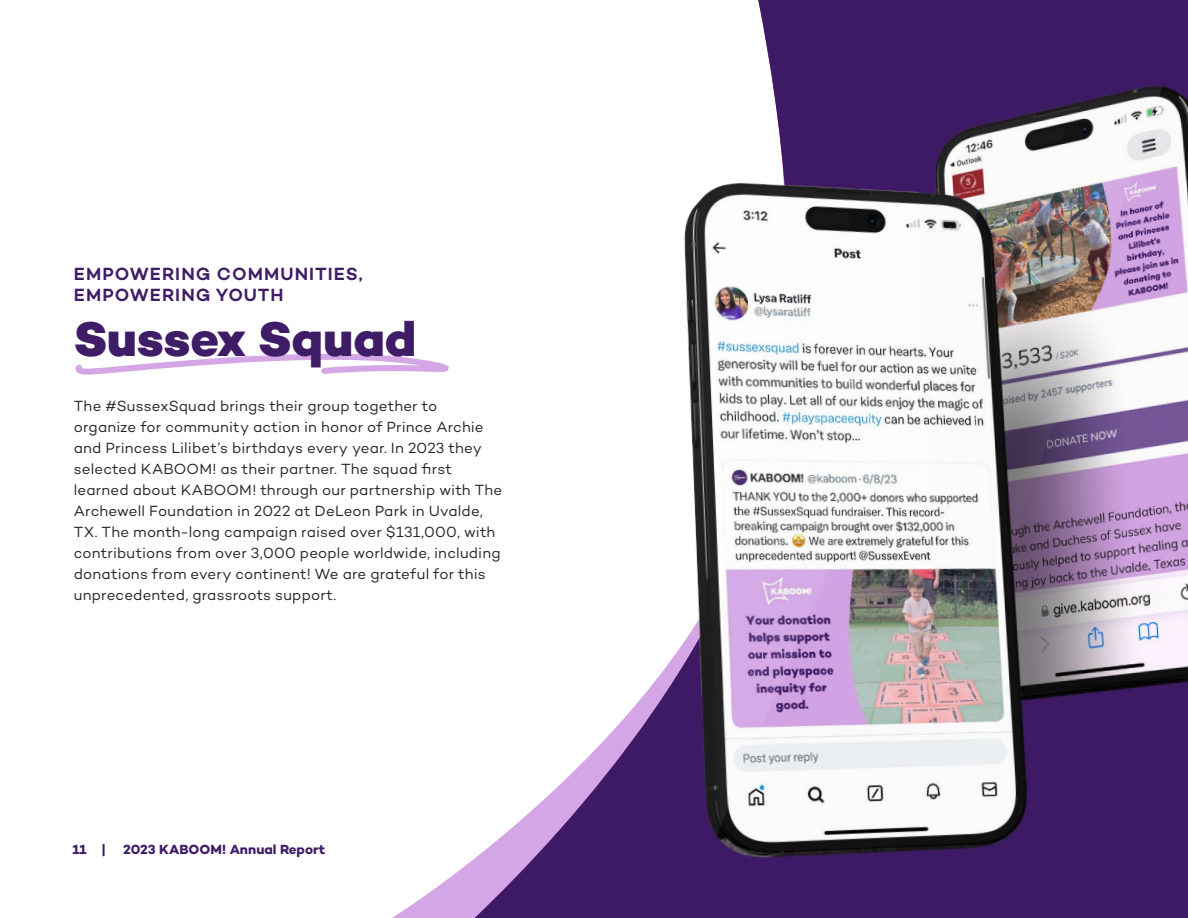
<style>
.page{position:relative;width:1188px;height:918px;background:#fff}
.page>*{position:absolute;margin:0;border:0;box-sizing:border-box;transform-origin:0 0}
.t1{font:800 49.5px "Campton";letter-spacing:-.005em;color:#3e1c66}
.t2{font:600 18px/21.6px "Campton";letter-spacing:.06em;color:#3e1c66}
.t3{font:15px/21px "Campton";letter-spacing:.01em;color:#242428}
.t4{font:700 13.5px "Campton";color:#3e1c66}
</style>
<div class="page">
<img style="left:475px;top:0;width:713px;height:918px">
<img style="left:672px;top:113px;width:268px;height:584px">
<svg style="left:77px;top:353px;width:370px;height:22px"></svg>
<p class="t2" style="left:74px;top:262px;width:290px">EMPOWERING COMMUNITIES,<br>EMPOWERING YOUTH</p>
<h1 class="t1" style="left:74px;top:308px;width:344px">Sussex Squad</h1>
<p class="t3" style="left:74px;top:395px;width:430px">The #SussexSquad brings their group together to organize for community action in honor of Prince Archie and Princess Lilibet’s birthdays every year. In 2023 they selected KABOOM! as their partner. The squad first learned about KABOOM! through our partnership with The Archewell Foundation in 2022 at DeLeon Park in Uvalde, TX. The month-long campaign raised over $131,000, with contributions from over 3,000 people worldwide, including donations from every continent! We are grateful for this unprecedented, grassroots support.</p>
<p class="t4" style="left:72px;top:841px;width:35px">11 |</p>
<p class="t4" style="left:123px;top:841px;width:203px">2023 KABOOM! Annual Report</p>
</div>
